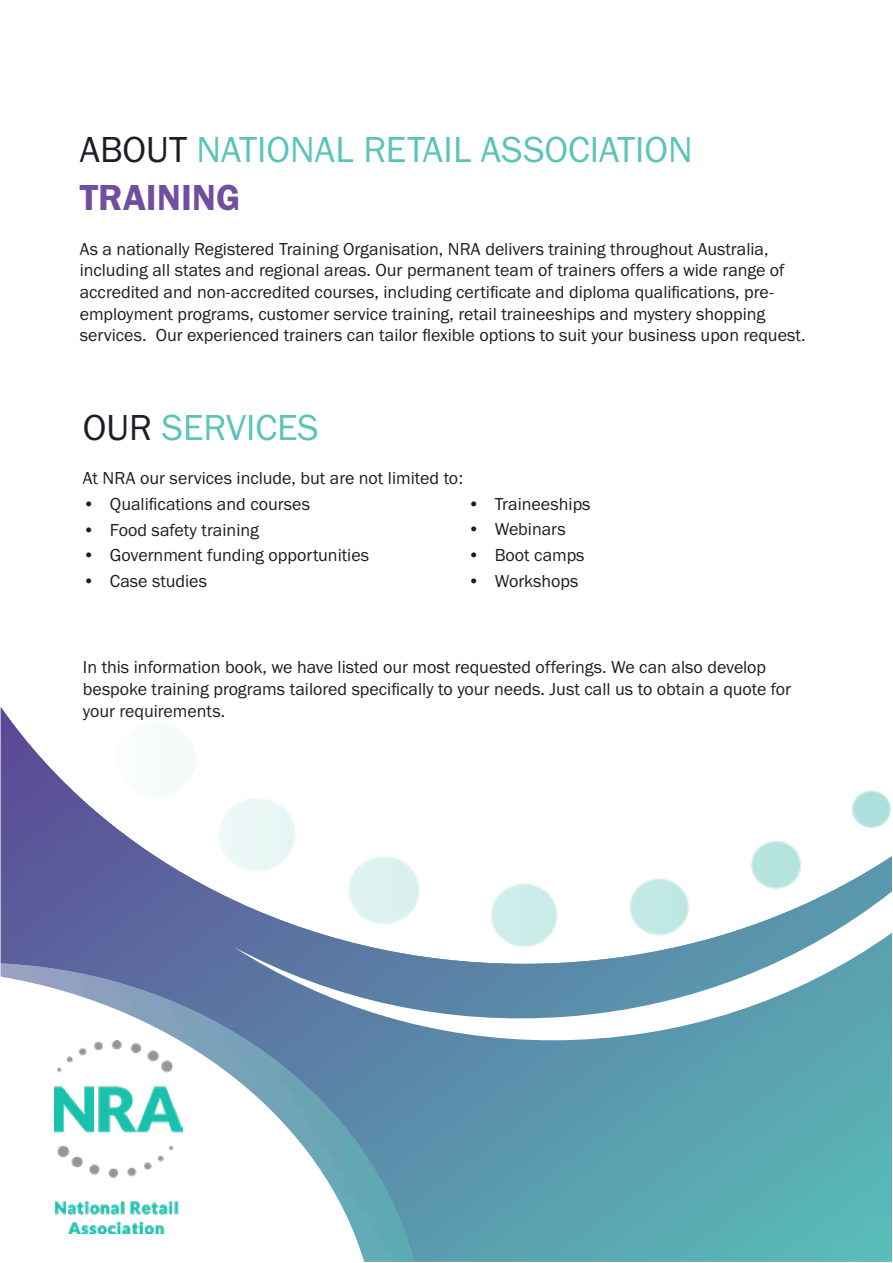
<style>
.page{position:relative;width:893px;height:1263px;background:#fff}
.page>*{position:absolute;margin:0;border:0;box-sizing:border-box;transform-origin:0 0}
.t1{font:37.5px "Franklin Gothic URW Boo";color:#5ac3ba}
.t2{font:37.5px "Franklin Gothic URW Dem";color:#714e9f}
.t3{font:18px/21.6px "Franklin Gothic URW Boo";color:#1a1f25}
.s1{color:#1a1f25}
</style>
<div class="page">
<svg style="left:1px;top:707px;width:891px;height:555px"></svg>
<svg style="left:234px;top:891px;width:658px;height:149px"></svg>
<svg style="left:0;top:976px;width:364px;height:286px"></svg>
<img style="left:55px;top:1041px;width:127px;height:192px">
<h1 class="t1" style="left:80px;top:126px;width:615px"><span class="s1">ABOUT</span> NATIONAL RETAIL ASSOCIATION</h1>
<h1 class="t2" style="left:80px;top:174px;width:162px">TRAINING</h1>
<p class="t3" style="left:80px;top:238px;width:727px">As a nationally Registered Training Organisation, NRA delivers training throughout Australia, including all states and regional areas. Our permanent team of trainers offers a wide range of accredited and non-accredited courses, including certificate and diploma qualifications, pre&shy;employment programs, customer service training, retail traineeships and mystery shopping services. Our experienced trainers can tailor flexible options to suit your business upon request.</p>
<h1 class="t1" style="left:83px;top:404px;width:237px"><span class="s1">OUR</span> SERVICES</h1>
<p class="t3" style="left:83px;top:467px;width:382px">At NRA our services include, but are not limited to:</p>
<p class="t3" style="left:83px;top:492px;width:229px">• Qualifications and courses</p>
<p class="t3" style="left:83px;top:518px;width:177px">• Food safety training</p>
<p class="t3" style="left:83px;top:544px;width:288px">• Government funding opportunities</p>
<p class="t3" style="left:83px;top:570px;width:126px">• Case studies</p>
<p class="t3" style="left:468px;top:492px;width:124px">• Traineeships</p>
<p class="t3" style="left:468px;top:518px;width:99px">• Webinars</p>
<p class="t3" style="left:468px;top:544px;width:118px">• Boot camps</p>
<p class="t3" style="left:468px;top:570px;width:112px">• Workshops</p>
<p class="t3" style="left:83px;top:656px;width:710px">In this information book, we have listed our most requested offerings. We can also develop bespoke training programs tailored specifically to your needs. Just call us to obtain a quote for your requirements.</p>
</div>
